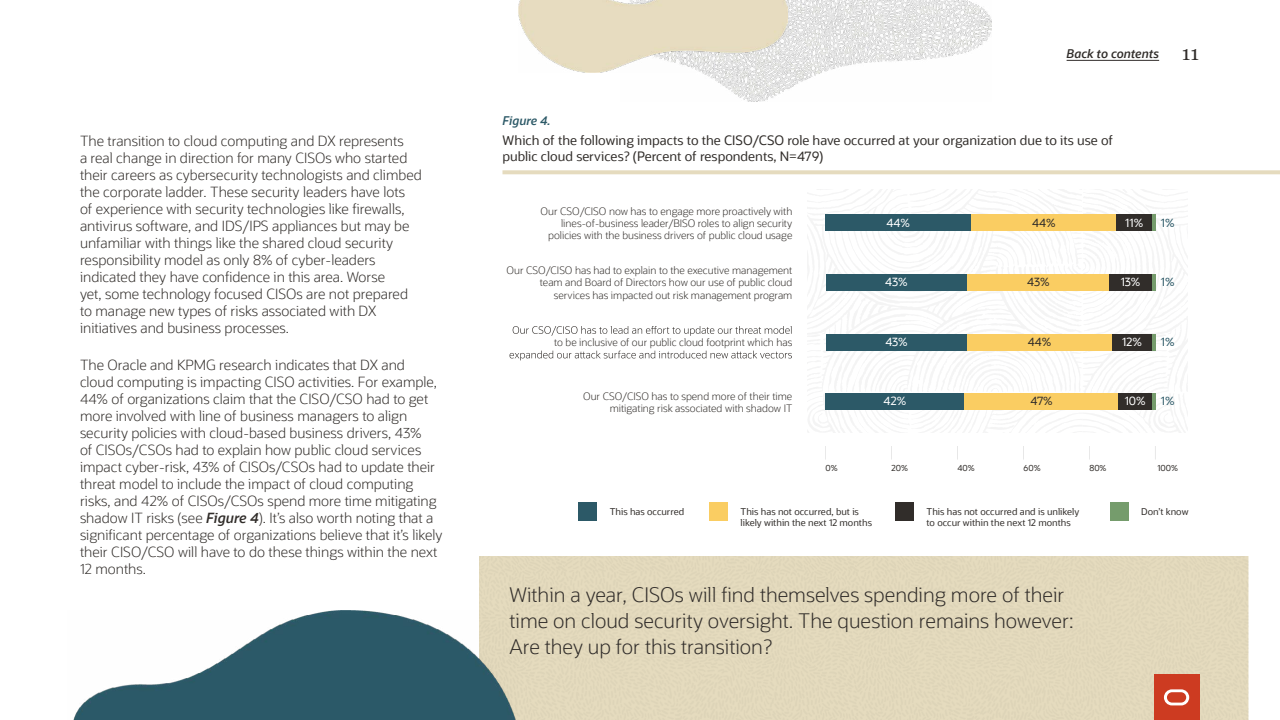
<style>
.page{position:relative;width:1280px;height:720px;background:#fff}
.page>*{position:absolute;margin:0;border:0;box-sizing:border-box;transform-origin:0 0}
.small_call_out{font:300 20px/26px "Oracle Sans";color:#312d2a}
.Body_Copy_-_14_17{font:300 14px/17px "Oracle Sans";color:#312d2a}
.Body_Copy_-_14_17-2{font:13px/16px "Oracle Sans";color:#312d2a}
.t1{font:italic 600 12px "Oracle Sans";color:#312d2a}
.Body_Copy_-_14_17-3{font:italic 600 12px "Oracle Sans";color:#2c5967}
.t2{font:11.5px "Oracle Sans";color:#fff}
.t3{font:11.5px "Oracle Sans";letter-spacing:.005em;color:#312d2a}
.t4{font:11.5px "Oracle Sans";color:#2c5967}
.t5{font:300 10.2px/12.3px "Oracle Sans";color:#312d2a;text-align:right}
.t6{font:9.3px/11.2px "Oracle Sans";color:#312d2a}
.t7{font:8.4px "Oracle Sans";color:#312d2a}
.s1{font-weight:600;font-style:italic}
.s2{font-family:"Georgia";font-weight:400;font-style:normal;font-size:20px}
</style>
<div class="page">
<div style="left:479px;top:557px;width:769px;height:163px;background:#e3d9bc"></div>
<img style="left:73px;top:611px;width:445px;height:109px">
<img style="left:702px;top:0;width:290px;height:102px">
<img style="left:518px;top:0;width:270px;height:72px">
<svg style="left:513px;top:326px;width:279px;height:10px"></svg>
<svg style="left:510px;top:351px;width:282px;height:9px"></svg>
<div style="left:826px;top:215px;width:145px;height:16px;background:#2c5967"></div>
<div style="left:971px;top:215px;width:145px;height:16px;background:#facd62"></div>
<div style="left:1116px;top:215px;width:36px;height:16px;background:#312d2a"></div>
<hr style="left:1152px;top:215px;width:3px;height:16px;background:#759c6c">
<div style="left:826px;top:274px;width:142px;height:17px;background:#2c5967"></div>
<div style="left:968px;top:274px;width:141px;height:17px;background:#facd62"></div>
<div style="left:1109px;top:274px;width:43px;height:17px;background:#312d2a"></div>
<hr style="left:1152px;top:274px;width:3px;height:17px;background:#759c6c">
<div style="left:826px;top:334px;width:142px;height:16px;background:#2c5967"></div>
<div style="left:967px;top:334px;width:145px;height:16px;background:#facd62"></div>
<div style="left:1112px;top:334px;width:40px;height:16px;background:#312d2a"></div>
<hr style="left:1152px;top:334px;width:3px;height:16px;background:#759c6c">
<div style="left:826px;top:394px;width:138px;height:16px;background:#2c5967"></div>
<div style="left:964px;top:394px;width:155px;height:16px;background:#facd62"></div>
<div style="left:1119px;top:394px;width:33px;height:16px;background:#312d2a"></div>
<hr style="left:1152px;top:394px;width:3px;height:16px;background:#759c6c">
<svg style="left:825px;top:446px;width:1px;height:14px"></svg>
<svg style="left:891px;top:446px;width:1px;height:14px"></svg>
<svg style="left:1155px;top:446px;width:1px;height:14px"></svg>
<svg style="left:1023px;top:446px;width:1px;height:14px"></svg>
<svg style="left:957px;top:446px;width:1px;height:14px"></svg>
<svg style="left:1089px;top:446px;width:1px;height:14px"></svg>
<div style="left:1110px;top:503px;width:19px;height:18px;background:#759c6c"></div>
<div style="left:895px;top:503px;width:19px;height:18px;background:#312d2a"></div>
<div style="left:709px;top:503px;width:19px;height:18px;background:#facd62"></div>
<div style="left:578px;top:503px;width:19px;height:18px;background:#2c5967"></div>
<svg style="left:502px;top:170px;width:778px;height:4px;fill:#e5dbbe"></svg>
<div style="left:1154px;top:675px;width:45px;height:45px;background:#cd3b21"></div>
<svg style="left:1164px;top:689px;width:25px;height:16px"></svg>
<hr style="left:1067px;top:60px;width:92px;height:1px;background:#312d2a">
<p class="Body_Copy_-_14_17" style="left:80px;top:132px;width:343px">The transition to cloud computing and DX represents<br>a real change in direction for many CISOs who started their careers as cybersecurity technologists and climbed the corporate ladder. These security leaders have lots<br>of experience with security technologies like firewalls, antivirus software, and IDS/IPS appliances but may be unfamiliar with things like the shared cloud security responsibility model as only 8% of cyber-leaders indicated they have confidence in this area. Worse<br>yet, some technology focused CISOs are not prepared to manage new types of risks associated with DX initiatives and business processes.</p>
<p class="Body_Copy_-_14_17" style="left:80px;top:356px;width:364px">The Oracle and KPMG research indicates that DX and<br>cloud computing is impacting CISO activities. For example, 44% of organizations claim that the CISO/CSO had to get more involved with line of business managers to align security policies with cloud-based business drivers, 43%<br>of CISOs/CSOs had to explain how public cloud services impact cyber-risk, 43% of CISOs/CSOs had to update their threat model to include the impact of cloud computing risks, and 42% of CISOs/CSOs spend more time mitigating shadow IT risks (see <span class="s1">Figure 4</span>). It’s also worth noting that a significant percentage of organizations believe that it’s likely their CISO/CSO will have to do these things within the next 12 months.</p>
<p class="Body_Copy_-_14_17-3" style="left:502px;top:113px;width:50px">Figure 4.</p>
<p class="t1" style="left:1067px;top:47px;width:134px">Back to contents <span class="s2">11</span></p>
<p class="Body_Copy_-_14_17-2" style="left:502px;top:132px;width:612px">Which of the following impacts to the CISO/CSO role have occurred at your organization due to its use of public cloud services? (Percent of respondents, N=479)</p>
<p class="t5" style="left:541px;top:205px;width:253px">Our CSO/CISO now has to engage more proactively with lines-of-business leader/BISO roles to align security policies with the business drivers of public cloud usage</p>
<p class="t5" style="left:507px;top:264px;width:287px">Our CSO/CISO has had to explain to the executive management team and Board of Directors how our use of public cloud services has impacted out risk management program</p>
<p class="t5" style="left:554px;top:336px;width:240px">to be inclusive of our public cloud footprint which has</p>
<p class="t5" style="left:583px;top:390px;width:211px">Our CSO/CISO has to spend more of their time mitigating risk associated with shadow IT</p>
<p class="t2" style="left:886px;top:215px;width:25px">44%</p>
<p class="t3" style="left:1032px;top:215px;width:25px">44%</p>
<p class="t2" style="left:1125px;top:215px;width:19px">11%</p>
<p class="t4" style="left:1161px;top:215px;width:15px">1%</p>
<p class="t2" style="left:885px;top:275px;width:24px">43%</p>
<p class="t3" style="left:1027px;top:275px;width:24px">43%</p>
<p class="t2" style="left:1121px;top:275px;width:21px">13%</p>
<p class="t4" style="left:1161px;top:275px;width:15px">1%</p>
<p class="t2" style="left:885px;top:335px;width:24px">43%</p>
<p class="t3" style="left:1028px;top:335px;width:25px">44%</p>
<p class="t2" style="left:1122px;top:335px;width:21px">12%</p>
<p class="t4" style="left:1161px;top:335px;width:15px">1%</p>
<p class="t2" style="left:884px;top:394px;width:24px">42%</p>
<p class="t3" style="left:1030px;top:394px;width:24px">47%</p>
<p class="t2" style="left:1125px;top:394px;width:23px">10%</p>
<p class="t4" style="left:1161px;top:394px;width:15px">1%</p>
<p class="t7" style="left:826px;top:463px;width:14px">0%</p>
<p class="t7" style="left:892px;top:463px;width:18px">20%</p>
<p class="t7" style="left:958px;top:463px;width:19px">40%</p>
<p class="t7" style="left:1023px;top:463px;width:19px">60%</p>
<p class="t7" style="left:1089px;top:463px;width:19px">80%</p>
<p class="t7" style="left:1157px;top:463px;width:22px">100%</p>
<p class="t6" style="left:610px;top:506px;width:76px">This has occurred</p>
<p class="t6" style="left:927px;top:506px;width:154px">This has not occurred and is unlikely to occur within the next 12 months</p>
<p class="t6" style="left:741px;top:506px;width:133px">This has not occurred, but is likely within the next 12 months</p>
<p class="t6" style="left:1141px;top:506px;width:49px">Don’t know</p>
<p class="small_call_out" style="left:510px;top:582px;width:566px">Within a year, CISOs will find themselves spending more of their time on cloud security oversight. The question remains however:<br>Are they up for this transition?</p>
</div>
